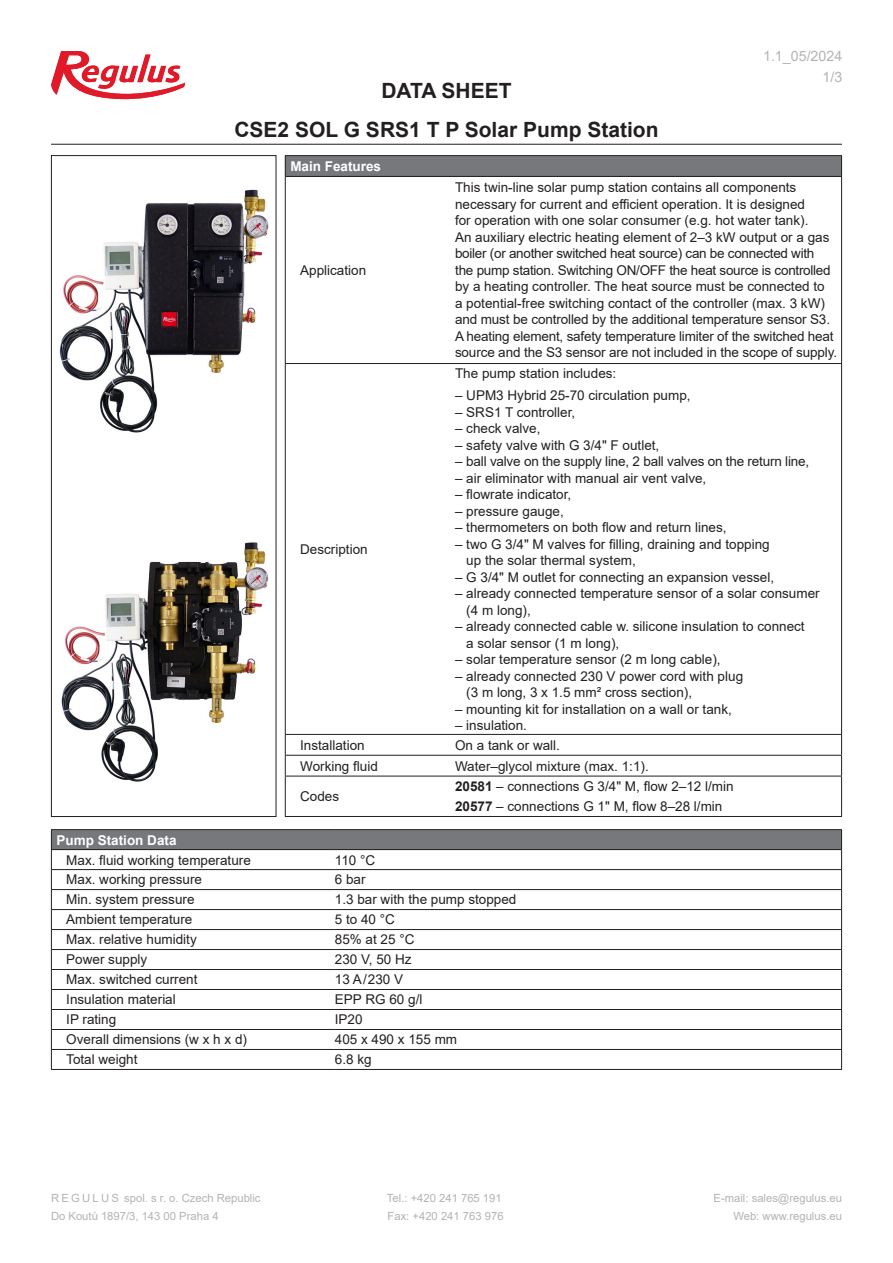
<style>
.page{position:relative;width:893px;height:1263px;background:#fff}
.page>*{position:absolute;margin:0;border:0;box-sizing:border-box;transform-origin:0 0}
.t1{font:700 21px "Arial";color:#231f20}
.t2{font:14.25px "Arial";color:#b2b3b7}
.Text{font:13.5px/16.5px "Arial";color:#231f20}
.t3{font:700 13.5px "Arial";color:#fff}
.t4{font:11.25px "Arial";color:#b2b3b7}
.s1{font-weight:700}
</style>
<div class="page">
<hr style="left:51px;top:144px;width:791px;height:1px;background:#231f20">
<svg style="left:51px;top:51px;width:134px;height:48px"></svg>
<div style="left:51px;top:830px;width:791px;height:19px;background:#76787b"></div>
<hr style="left:51px;top:829px;width:284px;height:1px;background:#231f20">
<hr style="left:335px;top:829px;width:507px;height:1px;background:#231f20">
<hr style="left:51px;top:849px;width:284px;height:1px;background:#231f20">
<hr style="left:335px;top:849px;width:507px;height:1px;background:#231f20">
<hr style="left:51px;top:909px;width:284px;height:1px;background:#231f20">
<hr style="left:335px;top:909px;width:507px;height:1px;background:#231f20">
<hr style="left:51px;top:929px;width:284px;height:1px;background:#231f20">
<hr style="left:335px;top:929px;width:507px;height:1px;background:#231f20">
<hr style="left:51px;top:949px;width:284px;height:1px;background:#231f20">
<hr style="left:335px;top:949px;width:507px;height:1px;background:#231f20">
<hr style="left:51px;top:969px;width:284px;height:1px;background:#231f20">
<hr style="left:335px;top:969px;width:507px;height:1px;background:#231f20">
<hr style="left:51px;top:989px;width:284px;height:1px;background:#231f20">
<hr style="left:335px;top:989px;width:507px;height:1px;background:#231f20">
<hr style="left:51px;top:1009px;width:284px;height:1px;background:#231f20">
<hr style="left:335px;top:1009px;width:507px;height:1px;background:#231f20">
<hr style="left:51px;top:1029px;width:284px;height:1px;background:#231f20">
<hr style="left:335px;top:1029px;width:507px;height:1px;background:#231f20">
<hr style="left:51px;top:1049px;width:284px;height:1px;background:#231f20">
<hr style="left:335px;top:1049px;width:507px;height:1px;background:#231f20">
<hr style="left:51px;top:1069px;width:284px;height:1px;background:#231f20">
<hr style="left:335px;top:1069px;width:507px;height:1px;background:#231f20">
<hr style="left:51px;top:869px;width:284px;height:1px;background:#231f20">
<svg style="left:51px;top:830px;width:1px;height:239px"></svg>
<hr style="left:335px;top:869px;width:507px;height:1px;background:#231f20">
<svg style="left:841px;top:830px;width:1px;height:239px"></svg>
<hr style="left:51px;top:889px;width:284px;height:1px;background:#231f20">
<hr style="left:335px;top:889px;width:507px;height:1px;background:#231f20">
<div style="left:285px;top:156px;width:557px;height:20px;background:#76787b"></div>
<hr style="left:285px;top:155px;width:170px;height:1px;background:#231f20">
<svg style="left:285px;top:156px;width:1px;height:20px"></svg>
<hr style="left:455px;top:155px;width:387px;height:1px;background:#231f20">
<svg style="left:841px;top:156px;width:1px;height:20px"></svg>
<hr style="left:285px;top:176px;width:170px;height:1px;background:#231f20">
<hr style="left:455px;top:176px;width:387px;height:1px;background:#231f20">
<hr style="left:285px;top:177px;width:1px;height:186px;background:#231f20">
<hr style="left:841px;top:177px;width:1px;height:186px;background:#231f20">
<hr style="left:285px;top:363px;width:170px;height:1px;background:#231f20">
<hr style="left:285px;top:364px;width:1px;height:370px;background:#231f20">
<hr style="left:455px;top:363px;width:387px;height:1px;background:#231f20">
<hr style="left:841px;top:364px;width:1px;height:370px;background:#231f20">
<hr style="left:285px;top:734px;width:170px;height:1px;background:#231f20">
<hr style="left:455px;top:734px;width:387px;height:1px;background:#231f20">
<hr style="left:285px;top:755px;width:170px;height:1px;background:#231f20">
<svg style="left:285px;top:735px;width:1px;height:41px"></svg>
<hr style="left:455px;top:755px;width:387px;height:1px;background:#231f20">
<svg style="left:841px;top:735px;width:1px;height:41px"></svg>
<hr style="left:285px;top:776px;width:170px;height:1px;background:#231f20">
<hr style="left:285px;top:776px;width:1px;height:40px;background:#231f20">
<hr style="left:455px;top:776px;width:387px;height:1px;background:#231f20">
<hr style="left:841px;top:776px;width:1px;height:40px;background:#231f20">
<hr style="left:285px;top:816px;width:170px;height:1px;background:#231f20">
<hr style="left:455px;top:816px;width:387px;height:1px;background:#231f20">
<div style="left:51px;top:155px;width:225px;height:662px;border:1px solid #231f20"></div>
<img style="left:60px;top:190px;width:208px;height:243px">
<img style="left:61px;top:542px;width:207px;height:240px">
<p class="t1" style="left:381px;top:76px;width:132px">DATA SHEET</p>
<p class="t1" style="left:234px;top:115px;width:426px">CSE2 SOL G SRS1 T P Solar Pump Station</p>
<p class="t3" style="left:290px;top:157px;width:92px">Main Features</p>
<p class="t2" style="left:763px;top:47px;width:81px">1.1_05/2024</p>
<p class="t2" style="left:822px;top:68px;width:21px">1/3</p>
<p class="Text" style="left:300px;top:262px;width:68px">Application</p>
<p class="Text" style="left:300px;top:541px;width:69px">Description</p>
<p class="Text" style="left:455px;top:179px;width:384px">This twin-line solar pump station contains all components necessary for current and efficient operation. It is designed<br>for operation with one solar consumer (e.g. hot water tank).<br>An auxiliary electric heating element of 2–3 kW output or a gas boiler (or another switched heat source) can be connected with<br>the pump station. Switching ON/OFF the heat source is controlled by a heating controller. The heat source must be connected to<br>a potential-free switching contact of the controller (max. 3 kW) and must be controlled by the additional temperature sensor S3.<br>A heating element, safety temperature limiter of the switched heat source and the S3 sensor are not included in the scope of supply.</p>
<p class="Text" style="left:455px;top:364px;width:163px">The pump station includes:</p>
<p class="Text" style="left:455px;top:387px;width:237px">– UPM3 Hybrid 25-70 circulation pump,</p>
<p class="Text" style="left:455px;top:403px;width:122px">– SRS1 T controller,</p>
<p class="Text" style="left:455px;top:420px;width:87px">– check valve,</p>
<p class="Text" style="left:455px;top:436px;width:206px">– safety valve with G 3/4" F outlet,</p>
<p class="Text" style="left:455px;top:453px;width:356px">– ball valve on the supply line, 2 ball valves on the return line,</p>
<p class="Text" style="left:455px;top:469px;width:253px">– air eliminator with manual air vent valve,</p>
<p class="Text" style="left:455px;top:486px;width:118px">– flowrate indicator,</p>
<p class="Text" style="left:455px;top:502px;width:110px">– pressure gauge,</p>
<p class="Text" style="left:455px;top:519px;width:273px">– thermometers on both flow and return lines,</p>
<p class="Text" style="left:466px;top:535px;width:305px;text-indent:-11px">– two G 3/4" M valves for filling, draining and topping up the solar thermal system,</p>
<p class="Text" style="left:455px;top:568px;width:321px">– G 3/4" M outlet for connecting an expansion vessel,</p>
<p class="Text" style="left:466px;top:585px;width:355px;text-indent:-11px">– already connected temperature sensor of a solar consumer (4 m long),</p>
<p class="Text" style="left:466px;top:618px;width:340px;text-indent:-11px">– already connected cable w. silicone insulation to connect a solar sensor (1 m long),</p>
<p class="Text" style="left:455px;top:651px;width:267px">– solar temperature sensor (2 m long cable),</p>
<p class="Text" style="left:466px;top:667px;width:278px;text-indent:-11px">– already connected 230 V power cord with plug (3 m long, 3 x 1.5 mm² cross section),</p>
<p class="Text" style="left:455px;top:700px;width:278px">– mounting kit for installation on a wall or tank,</p>
<p class="Text" style="left:455px;top:717px;width:74px">– insulation.</p>
<p class="Text" style="left:300px;top:737px;width:66px">Installation</p>
<p class="Text" style="left:455px;top:737px;width:107px">On a tank or wall.</p>
<p class="Text" style="left:300px;top:757px;width:79px">Working fluid</p>
<p class="Text" style="left:455px;top:757px;width:195px">Water–glycol mixture (max. 1:1).</p>
<p class="Text" style="left:300px;top:788px;width:41px">Codes</p>
<p class="Text" style="left:455px;top:778px;width:280px"><span class="s1">20581</span> – connections G 3/4" M, flow 2–12 l/min</p>
<p class="Text" style="left:455px;top:798px;width:269px"><span class="s1">20577</span> – connections G 1" M, flow 8–28 l/min</p>
<p class="t3" style="left:57px;top:830px;width:122px">Pump Station Data</p>
<p class="Text" style="left:66px;top:851px;width:186px">Max. fluid working temperature</p>
<p class="Text" style="left:335px;top:851px;width:42px">110 °C</p>
<p class="Text" style="left:66px;top:871px;width:137px">Max. working pressure</p>
<p class="Text" style="left:335px;top:871px;width:32px">6 bar</p>
<p class="Text" style="left:66px;top:891px;width:130px">Min. system pressure</p>
<p class="Text" style="left:335px;top:891px;width:183px">1.3 bar with the pump stopped</p>
<p class="Text" style="left:66px;top:911px;width:128px">Ambient temperature</p>
<p class="Text" style="left:335px;top:911px;width:62px">5 to 40 °C</p>
<p class="Text" style="left:66px;top:931px;width:132px">Max. relative humidity</p>
<p class="Text" style="left:335px;top:931px;width:81px">85% at 25 °C</p>
<p class="Text" style="left:66px;top:951px;width:83px">Power supply</p>
<p class="Text" style="left:335px;top:951px;width:78px">230 V, 50 Hz</p>
<p class="Text" style="left:66px;top:971px;width:133px">Max. switched current</p>
<p class="Text" style="left:335px;top:971px;width:70px">13 A / 230 V</p>
<p class="Text" style="left:66px;top:991px;width:111px">Insulation material</p>
<p class="Text" style="left:335px;top:991px;width:89px">EPP RG 60 g/l</p>
<p class="Text" style="left:66px;top:1011px;width:52px">IP rating</p>
<p class="Text" style="left:335px;top:1011px;width:29px">IP20</p>
<p class="Text" style="left:66px;top:1031px;width:182px">Overall dimensions (w x h x d)</p>
<p class="Text" style="left:335px;top:1031px;width:124px">405 x 490 x 155 mm</p>
<p class="Text" style="left:66px;top:1051px;width:73px">Total weight</p>
<p class="Text" style="left:335px;top:1051px;width:38px">6.8 kg</p>
<p class="t4" style="left:51px;top:1190px;width:211px">R E G U L U S spol. s r. o. Czech Republic</p>
<p class="t4" style="left:387px;top:1190px;width:116px">Tel.: +420 241 765 191</p>
<p class="t4" style="left:714px;top:1190px;width:130px">E-mail: sales@regulus.eu</p>
<p class="t4" style="left:51px;top:1209px;width:169px">Do Koutů 1897/3, 143 00 Praha 4</p>
<p class="t4" style="left:388px;top:1209px;width:118px">Fax: +420 241 763 976</p>
<p class="t4" style="left:733px;top:1209px;width:110px">Web: www.regulus.eu</p>
</div>
